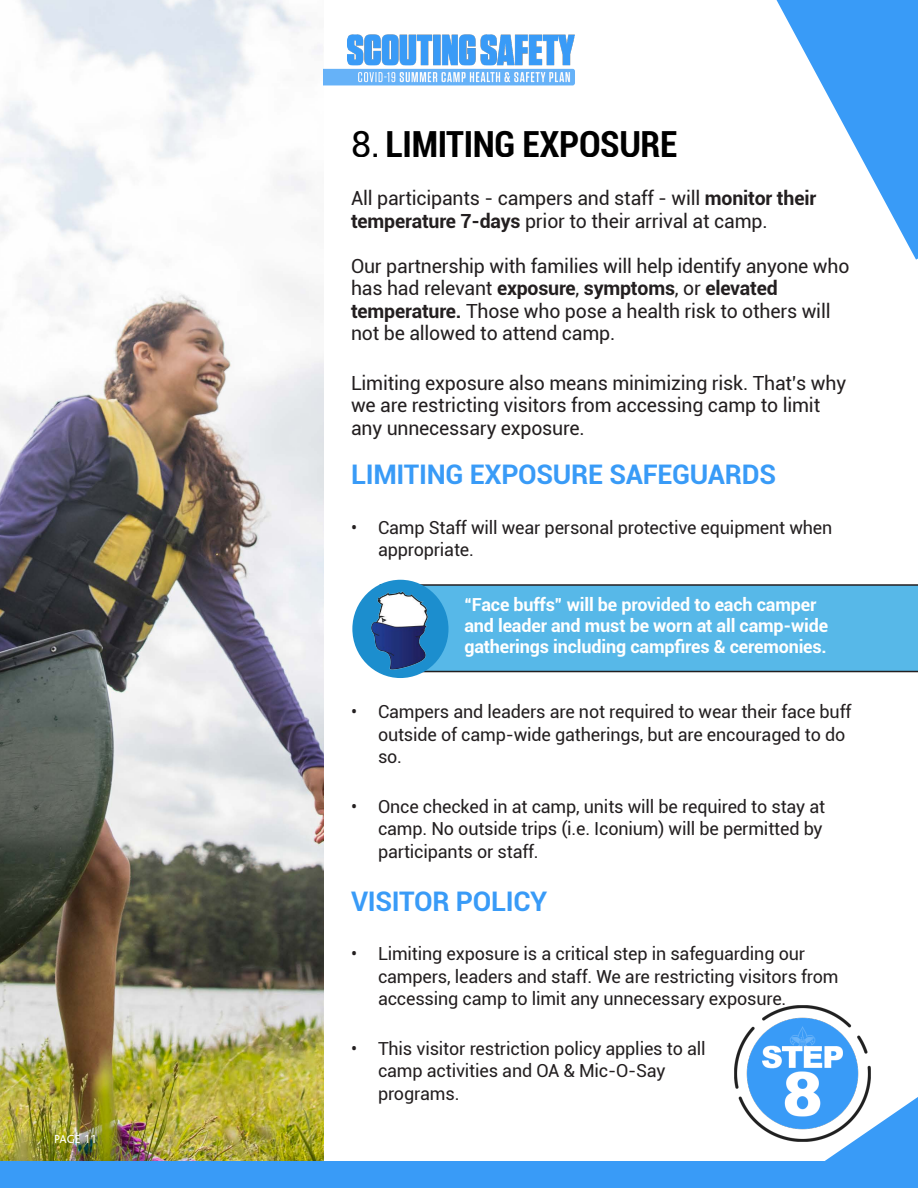
<style>
.page{position:relative;width:918px;height:1188px;background:#fff}
.page>*{position:absolute;margin:0;border:0;box-sizing:border-box;transform-origin:0 0}
.t1{font:700 condensed 36px "Roboto";letter-spacing:-.01em;color:#000}
.t2{font:700 27px "Roboto";letter-spacing:-.01em;color:#399bf7}
.t3{font:19.5px/22.5px "Roboto";letter-spacing:-.01em;color:#231f20}
.t4{font:18px/22.5px "Roboto";letter-spacing:-.01em;color:#231f20}
.t5{font:700 18px/21px "Roboto";letter-spacing:-.01em;color:#fff}
.t6{font:12.3px "Bliss";color:#fff}
.s1{font-weight:400;font-stretch:normal}
.s2{font-weight:700}
</style>
<div class="page">
<svg style="left:785px;top:1097px;width:133px;height:65px"></svg>
<img style="left:0;top:0;width:324px;height:1161px">
<img style="left:734px;top:1005px;width:146px;height:146px">
<img style="left:324px;top:34px;width:251px;height:52px">
<div style="left:0;top:1162px;width:918px;height:26px;background:#399bf7"></div>
<svg style="left:777px;top:0;width:141px;height:260px"></svg>
<div style="left:421px;top:584px;width:497px;height:88px;background:#57b8e8"></div>
<div style="left:352px;top:580px;width:97px;height:98px;background:#1c8ece;border-radius:50%"></div>
<img style="left:355px;top:586px;width:86px;height:92px">
<p class="t6" style="left:54px;top:1133px;width:44px">PAGE 11</p>
<h1 class="t1" style="left:351px;top:119px;width:328px"><span class="s1">8.</span> LIMITING EXPOSURE</h1>
<p class="t3" style="left:351px;top:186px;width:467px">All participants - campers and staff - will <span class="s2">monitor their temperature 7-days</span> prior to their arrival at camp.</p>
<p class="t3" style="left:351px;top:254px;width:500px">Our partnership with families will help identify anyone who has had relevant <span class="s2">exposure</span>, <span class="s2">symptoms</span>, or <span class="s2">elevated temperature.</span> Those who pose a health risk to others will not be allowed to attend camp.</p>
<p class="t3" style="left:351px;top:371px;width:497px">Limiting exposure also means minimizing risk. That’s why we are restricting visitors from accessing camp to limit any unnecessary exposure.</p>
<p class="t2" style="left:351px;top:455px;width:427px">LIMITING EXPOSURE SAFEGUARDS</p>
<p class="t4" style="left:378px;top:515px;width:456px;text-indent:-27px">• Camp Staff will wear personal protective equipment when appropriate.</p>
<p class="t5" style="left:464px;top:593px;width:365px">“Face buffs” will be provided to each camper and leader and must be worn at all camp-wide gatherings including campfires &amp; ceremonies.</p>
<p class="t4" style="left:378px;top:700px;width:475px;text-indent:-27px">• Campers and leaders are not required to wear their face buff outside of camp-wide gatherings, but are encouraged to do so.</p>
<p class="t4" style="left:378px;top:794px;width:449px;text-indent:-27px">• Once checked in at camp, units will be required to stay at camp. No outside trips (i.e. Iconium) will be permitted by participants or staff.</p>
<p class="t2" style="left:351px;top:882px;width:198px">VISITOR POLICY</p>
<p class="t4" style="left:378px;top:942px;width:462px;text-indent:-27px">• Limiting exposure is a critical step in safeguarding our campers, leaders and staff. We are restricting visitors from accessing camp to limit any unnecessary exposure.</p>
<p class="t4" style="left:378px;top:1037px;width:329px;text-indent:-27px">• This visitor restriction policy applies to all camp activities and OA &amp; Mic-O-Say programs.</p>
</div>
